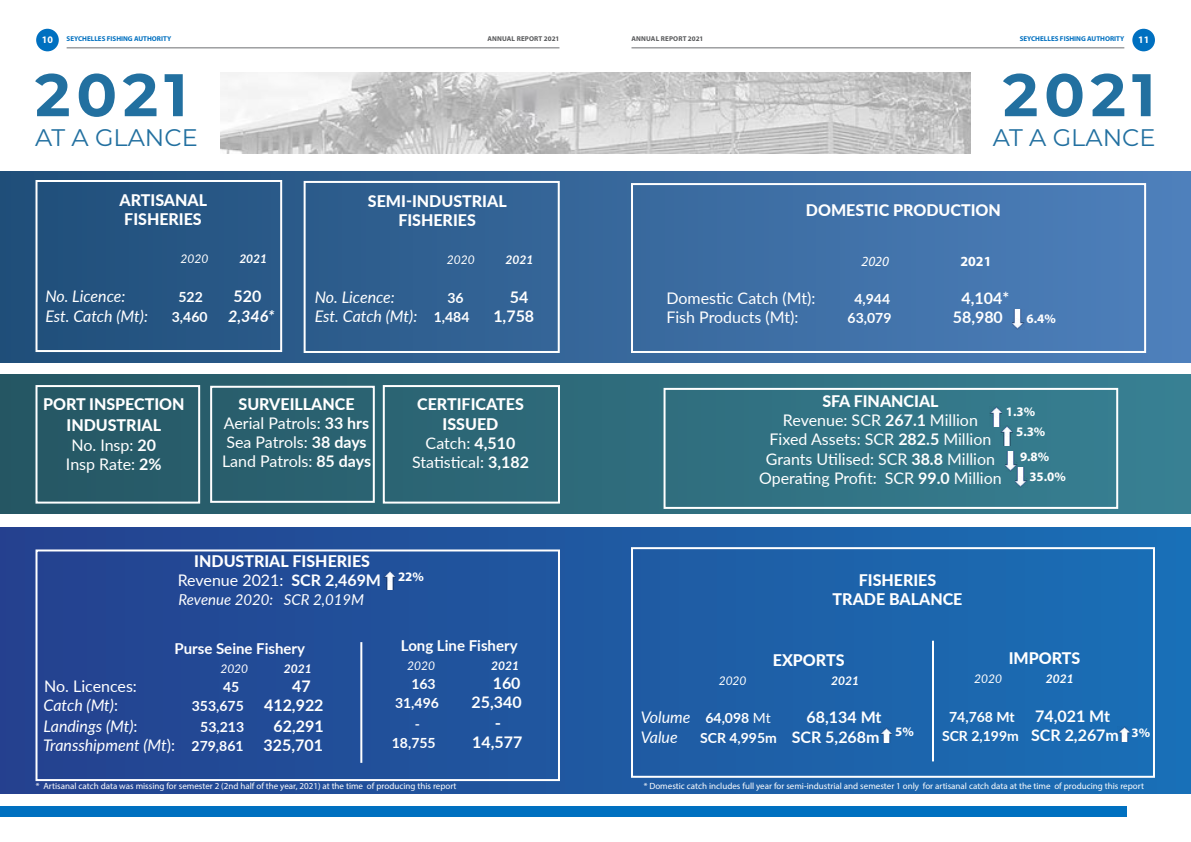
<style>
.page{position:relative;width:1191px;height:842px;background:#fff}
.page>*{position:absolute;margin:0;border:0;box-sizing:border-box;transform-origin:0 0}
.t1{font:700 60px "Montserrat";letter-spacing:.1em;color:#2270a0}
.t2{font:24px "Montserrat";color:#2270a0}
.t3{font:700 17px "Lato";color:#fff}
.t4{font:16px/19.2px "Lato";color:#fff;text-align:center}
.t5{font:800 16px/19.2px "Lato";color:#fff;text-align:center}
.t6{font:italic 16px "Lato";color:#fff}
.t7{font:700 16px "Lato";color:#fff}
.t8{font:italic 700 16px "Lato";color:#fff}
.t9{font:700 15px "Lato";color:#fff}
.t10{font:italic 15px "Lato";color:#fff}
.t11{font:700 14px "Lato";color:#fff}
.t12{font:italic 14px "Myriad Pro";color:#fff}
.t13{font:700 14px "Myriad Pro";color:#fff}
.t14{font:700 13px/20.8px "Myriad Pro";color:#fff}
.t15{font:italic 12px "Lato";color:#fff}
.t16{font:italic 700 12px "Lato";color:#fff}
.t17{font:700 10px "Myriad Pro";color:#fff}
.t18{font:9px "Myriad Pro";color:#fff}
.t19{font:700 7px "Myriad Pro";color:#0070c0}
.t20{font:700 7px "Myriad Pro";letter-spacing:.02em;color:#58595b}
.s1{font-weight:700;font-style:normal;font-size:14px}
.s2{font-weight:700}
.s3{font-weight:800}
.s4{font-weight:400}
.s5{font-style:normal}
.s6{font-style:normal;font-size:14px}
.s7{font-size:16px}
</style>
<div class="page">
<div style="left:0;top:806px;width:1126px;height:10px;background:#0070c0"></div>
<div style="left:1132px;top:29px;width:23px;height:22px;background:#0070c0;border-radius:50%"></div>
<div style="left:36px;top:29px;width:23px;height:22px;background:#0070c0;border-radius:50%"></div>
<hr style="left:67px;top:48px;width:492px;height:1px;background:#6d6e71">
<hr style="left:631px;top:48px;width:493px;height:1px;background:#6d6e71">
<div style="left:0;top:527px;width:1191px;height:266px;background:linear-gradient(to right,#25418e,#1a70b6)"></div>
<div style="left:0;top:374px;width:1191px;height:140px;background:linear-gradient(to right,#255663,#388194)"></div>
<div style="left:0;top:171px;width:1191px;height:192px;background:linear-gradient(to right,#1f4e79,#4e80bc)"></div>
<img style="left:220px;top:72px;width:750px;height:81px">
<div style="left:36px;top:180px;width:246px;height:172px;border:2px solid #fff"></div>
<div style="left:304px;top:181px;width:256px;height:172px;border:2px solid #fff"></div>
<div style="left:36px;top:549px;width:524px;height:232px;border:2px solid #fff"></div>
<div style="left:36px;top:385px;width:164px;height:119px;border:2px solid #fff"></div>
<div style="left:210px;top:386px;width:165px;height:117px;border:2px solid #fff"></div>
<div style="left:383px;top:385px;width:177px;height:119px;border:2px solid #fff"></div>
<div style="left:631px;top:183px;width:515px;height:170px;border:2px solid #fff"></div>
<div style="left:631px;top:547px;width:524px;height:231px;border:2px solid #fff"></div>
<div style="left:663px;top:388px;width:455px;height:121px;border:2px solid #fff"></div>
<hr style="left:360px;top:642px;width:2px;height:121px;background:#fff">
<img style="left:383px;top:570px;width:12px;height:20px">
<hr style="left:932px;top:641px;width:2px;height:120px;background:#fff">
<img style="left:989px;top:406px;width:12px;height:20px">
<img style="left:1000px;top:426px;width:12px;height:19px">
<img style="left:1005px;top:451px;width:12px;height:20px">
<img style="left:1015px;top:468px;width:12px;height:19px">
<img style="left:1117px;top:726px;width:12px;height:15px">
<img style="left:1012px;top:310px;width:12px;height:19px">
<img style="left:879px;top:727px;width:12px;height:16px">
<p class="t17" style="left:42px;top:33px;width:13px">10</p>
<p class="t19" style="left:67px;top:34px;width:106px">SEYCHELLES FISHING AUTHORITY</p>
<p class="t20" style="left:487px;top:34px;width:73px">ANNUAL REPORT 2021</p>
<p class="t20" style="left:631px;top:34px;width:73px">ANNUAL REPORT 2021</p>
<p class="t19" style="left:1019px;top:34px;width:106px">SEYCHELLES FISHING AUTHORITY</p>
<p class="t17" style="left:1138px;top:33px;width:13px">11</p>
<h1 class="t1" style="left:35px;top:52px;width:154px">2021</h1>
<h2 class="t2" style="left:35px;top:121px;width:164px">AT A GLANCE</h2>
<p class="t5" style="left:119px;top:190px;width:89px">ARTISANAL<br>FISHERIES</p>
<p class="t15" style="left:181px;top:250px;width:29px">2020</p>
<p class="t16" style="left:239px;top:250px;width:29px">2021</p>
<p class="t6" style="left:45px;top:284px;width:82px">No. Licence:</p>
<p class="t11" style="left:178px;top:286px;width:26px">522</p>
<p class="t7" style="left:233px;top:284px;width:29px">520</p>
<p class="t6" style="left:45px;top:305px;width:104px">Est. Catch (Mt):</p>
<p class="t11" style="left:172px;top:307px;width:37px">3,460</p>
<p class="t8" style="left:228px;top:304px;width:48px">2,346*</p>
<p class="t5" style="left:368px;top:190px;width:140px">SEMI-INDUSTRIAL<br>FISHERIES</p>
<p class="t15" style="left:447px;top:251px;width:29px">2020</p>
<p class="t16" style="left:505px;top:251px;width:29px">2021</p>
<p class="t6" style="left:315px;top:285px;width:82px">No. Licence:</p>
<p class="t11" style="left:447px;top:287px;width:18px">36</p>
<p class="t7" style="left:510px;top:285px;width:20px">54</p>
<p class="t6" style="left:315px;top:305px;width:156px">Est. Catch (Mt): <span class="s1">1,484</span></p>
<p class="t7" style="left:493px;top:304px;width:42px">1,758</p>
<p class="t5" style="left:43px;top:392px;width:143px;line-height:21.6px">PORT INSPECTION<br>INDUSTRIAL</p>
<p class="t4" style="left:66px;top:434px;width:97px">No. Insp: <span class="s2">20<br></span>Insp Rate: <span class="s2">2%</span></p>
<p class="t4" style="left:222px;top:394px;width:150px"><span class="s3">SURVEILLANCE<br></span>Aerial Patrols: <span class="s2">33 hrs<br></span>Sea Patrols: <span class="s2">38 days<br></span>Land Patrols: <span class="s2">85 days</span></p>
<p class="t5" style="left:412px;top:394px;width:118px">CERTIFICATES<br>ISSUED<br><span class="s4">Catch:</span> <span class="s2">4,510<br></span><span class="s4">Statistical:</span> <span class="s2">3,182</span></p>
<p class="t5" style="left:178px;top:550px;width:205px">INDUSTRIAL FISHERIES<br><span class="s4">Revenue 2021:</span> <span class="s2">SCR 2,469M</span></p>
<p class="t10" style="left:179px;top:589px;width:187px">Revenue 2020: SCR 2,019M</p>
<p class="t14" style="left:398px;top:566px;width:27px">22%</p>
<p class="t9" style="left:175px;top:637px;width:132px">Purse Seine Fishery</p>
<p class="t15" style="left:220px;top:660px;width:29px">2020</p>
<p class="t16" style="left:284px;top:660px;width:29px">2021</p>
<p class="t4" style="left:44px;top:676px;width:94px">No. Licences:</p>
<p class="t11" style="left:223px;top:677px;width:18px">45</p>
<p class="t7" style="left:292px;top:674px;width:20px">47</p>
<p class="t6" style="left:43px;top:694px;width:76px">Catch (Mt)<span class="s5">:</span></p>
<p class="t11" style="left:192px;top:696px;width:53px">353,675</p>
<p class="t7" style="left:264px;top:694px;width:61px">412,922</p>
<p class="t6" style="left:43px;top:714px;width:96px">Landings (Mt)<span class="s5">:</span></p>
<p class="t11" style="left:200px;top:716px;width:45px">53,213</p>
<p class="t7" style="left:273px;top:714px;width:52px">62,291</p>
<p class="t6" style="left:43px;top:733px;width:202px">Transshipment (Mt<span class="s5">):</span> <span class="s1">279,861</span></p>
<p class="t7" style="left:264px;top:733px;width:61px">325,701</p>
<p class="t9" style="left:401px;top:634px;width:118px">Long Line Fishery</p>
<p class="t15" style="left:407px;top:657px;width:29px">2020</p>
<p class="t16" style="left:491px;top:657px;width:29px">2021</p>
<p class="t11" style="left:411px;top:674px;width:26px">163</p>
<p class="t7" style="left:493px;top:671px;width:29px">160</p>
<p class="t11" style="left:395px;top:693px;width:45px">31,496</p>
<p class="t7" style="left:471px;top:691px;width:52px">25,340</p>
<p class="t11" style="left:415px;top:713px;width:7px">-</p>
<p class="t3" style="left:494px;top:710px;width:8px">-</p>
<p class="t11" style="left:392px;top:732px;width:45px">18,755</p>
<p class="t7" style="left:472px;top:730px;width:52px">14,577</p>
<h1 class="t1" style="left:1003px;top:52px;width:154px">2021</h1>
<h2 class="t2" style="left:992px;top:121px;width:164px">AT A GLANCE</h2>
<p class="t5" style="left:806px;top:200px;width:196px">DOMESTIC PRODUCTION</p>
<p class="t12" style="left:861px;top:252px;width:29px">2020</p>
<p class="t13" style="left:960px;top:252px;width:33px">2021</p>
<p class="t4" style="left:666px;top:288px;width:151px">Domestic Catch (Mt):</p>
<p class="t11" style="left:854px;top:289px;width:37px">4,944</p>
<p class="t7" style="left:961px;top:286px;width:49px">4,104*</p>
<p class="t4" style="left:666px;top:307px;width:134px">Fish Products (Mt):</p>
<p class="t11" style="left:847px;top:308px;width:45px">63,079</p>
<p class="t7" style="left:952px;top:306px;width:52px">58,980</p>
<p class="t14" style="left:1026px;top:308px;width:31px">6.4%</p>
<p class="t4" style="left:759px;top:391px;width:244px"><span class="s3">SFA FINANCIAL<br></span>Revenue: SCR <span class="s2">267.1</span> Million<br>Fixed Assets: SCR <span class="s2">282.5</span> Million<br>Grants Utilised: SCR <span class="s2">38.8</span> Million<br>Operating Profit: SCR <span class="s2">99.0</span> Million</p>
<p class="t14" style="left:1016px;top:400px;width:31px;text-indent:-10px">1.3%<br>5.3%</p>
<p class="t14" style="left:1029px;top:446px;width:38px;line-height:19.8px;text-indent:-9px">9.8%<br>35.0%</p>
<p class="t5" style="left:832px;top:570px;width:131px">FISHERIES<br>TRADE BALANCE</p>
<p class="t5" style="left:773px;top:650px;width:73px">EXPORTS</p>
<p class="t5" style="left:1008px;top:648px;width:73px">IMPORTS</p>
<p class="t15" style="left:718px;top:672px;width:29px">2020</p>
<p class="t16" style="left:831px;top:672px;width:29px">2021</p>
<p class="t6" style="left:641px;top:706px;width:131px">Volume <span class="s1">64,098</span> <span class="s6">Mt</span></p>
<p class="t7" style="left:806px;top:706px;width:76px">68,134 Mt</p>
<p class="t6" style="left:641px;top:725px;width:38px">Value</p>
<p class="t11" style="left:700px;top:727px;width:181px">SCR 4,995m <span class="s7">SCR 5,268m</span></p>
<p class="t15" style="left:974px;top:670px;width:29px">2020</p>
<p class="t16" style="left:1045px;top:670px;width:29px">2021</p>
<p class="t11" style="left:949px;top:706px;width:67px">74,768 Mt</p>
<p class="t7" style="left:1035px;top:704px;width:76px">74,021 Mt</p>
<p class="t11" style="left:942px;top:725px;width:178px">SCR 2,199m <span class="s7">SCR 2,267m</span></p>
<p class="t14" style="left:895px;top:721px;width:20px">5%</p>
<p class="t14" style="left:1131px;top:722px;width:20px">3%</p>
<p class="t18" style="left:36px;top:781px;width:422px">* Artisanal catch data was missing for semester 2 (2nd half of the year, 2021) at the time of producing this report</p>
<p class="t18" style="left:643px;top:781px;width:502px">* Domestic catch includes full year for semi-industrial and semester 1 only for artisanal catch data at the time of producing this report</p>
</div>
